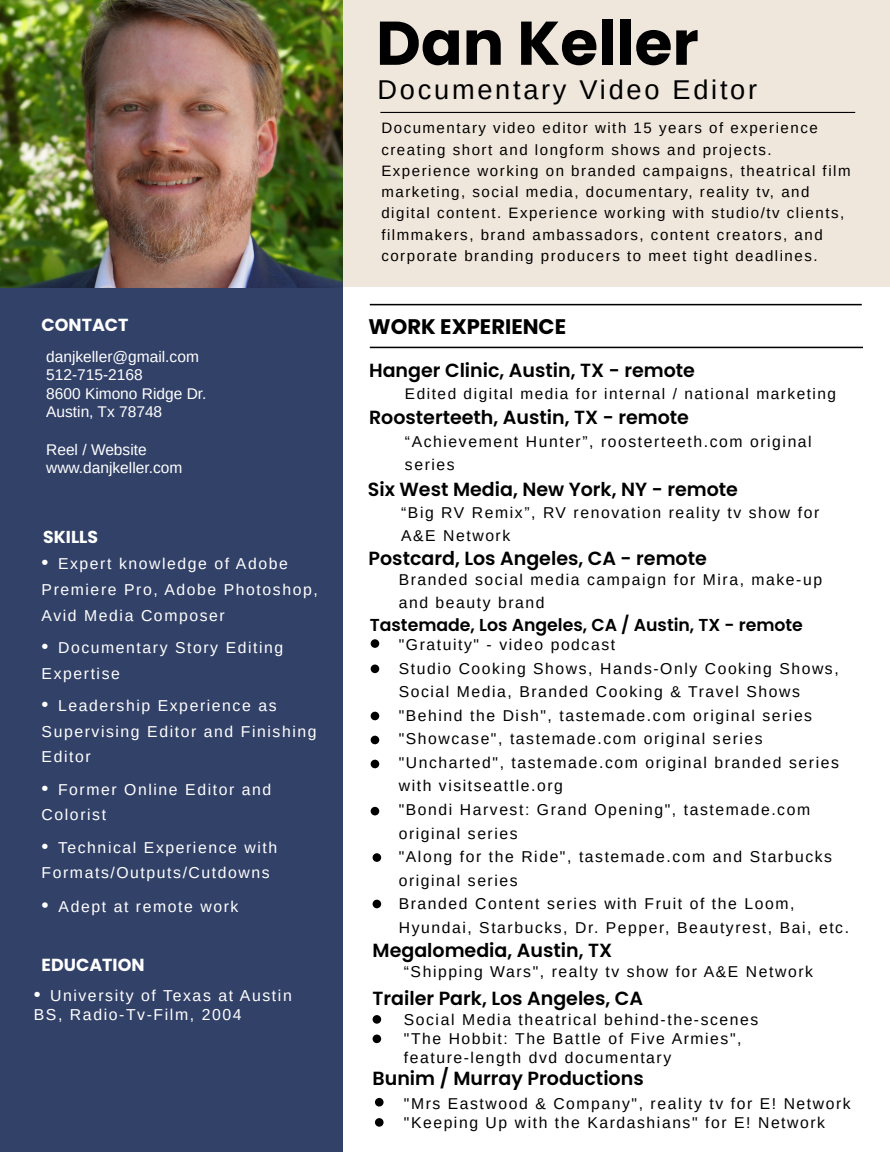
<style>
.page{position:relative;width:890px;height:1152px;background:#fff}
.page>*{position:absolute;margin:0;border:0;box-sizing:border-box;transform-origin:0 0}
.t1{font:700 61.6px "Poppins";color:#000}
.t2{font:27.2px "Liberation Sans";letter-spacing:.1em;color:#000}
.t3{font:700 21.2px "Poppins";color:#000}
.t4{font:600 19.2px "Poppins";color:#000}
.t5{font:700 17.6px "Poppins";color:#fff}
.t6{font:600 17.2px "Poppins";color:#000}
.t7{font:700 17.2px "Poppins";color:#fff}
.t8{font:16px/18.8px "Liberation Sans";letter-spacing:.1em;color:#fff}
.t9{font:15.6px/23.6px "Liberation Sans";letter-spacing:.1em;color:#000}
.t10{font:15.6px/25.6px "Liberation Sans";letter-spacing:.1em;color:#fff}
.t11{font:15.6px/18.8px "Liberation Sans";color:#fff}
.t12{font:15.2px/21.2px "Liberation Sans";letter-spacing:.1em;color:#000}
.s1{font-size:20px}
.s2{font-size:20.4px}
.s3{font-size:19.6px}
</style>
<div class="page">
<div style="left:301px;top:0;width:589px;height:287px;background:#f0e7dc"></div>
<div style="left:0;top:281px;width:343px;height:871px;background:#324168"></div>
<img style="left:0;top:0;width:343px;height:287px">
<hr style="left:370px;top:304px;width:492px;height:1px;background:#000">
<hr style="left:370px;top:347px;width:493px;height:1px;background:#000">
<hr style="left:380px;top:112px;width:475px;height:1px;background:#000">
<div style="left:371px;top:639px;width:8px;height:9px;background:#000;border-radius:50%"></div>
<div style="left:371px;top:665px;width:8px;height:8px;background:#000;border-radius:50%"></div>
<div style="left:371px;top:712px;width:8px;height:8px;background:#000;border-radius:50%"></div>
<div style="left:373px;top:1015px;width:8px;height:9px;background:#000;border-radius:50%"></div>
<div style="left:371px;top:736px;width:8px;height:8px;background:#000;border-radius:50%"></div>
<div style="left:371px;top:760px;width:8px;height:8px;background:#000;border-radius:50%"></div>
<div style="left:371px;top:807px;width:8px;height:8px;background:#000;border-radius:50%"></div>
<div style="left:373px;top:853px;width:8px;height:9px;background:#000;border-radius:50%"></div>
<div style="left:373px;top:900px;width:8px;height:8px;background:#000;border-radius:50%"></div>
<div style="left:373px;top:1035px;width:8px;height:8px;background:#000;border-radius:50%"></div>
<div style="left:375px;top:1098px;width:9px;height:9px;background:#000;border-radius:50%"></div>
<div style="left:375px;top:1118px;width:9px;height:9px;background:#000;border-radius:50%"></div>
<p class="t5" style="left:42px;top:315px;width:88px">CONTACT</p>
<p class="t11" style="left:46px;top:347px;width:162px">danjkeller@gmail.com<br>512-715-2168<br>8600 Kimono Ridge Dr.<br>Austin, Tx 78748</p>
<p class="t11" style="left:46px;top:440px;width:138px">Reel / Website www.danjkeller.com</p>
<p class="t7" style="left:43px;top:527px;width:56px">SKILLS</p>
<p class="t10" style="left:42px;top:551px;width:278px"><span class="s1">•</span> Expert knowledge of Adobe<br>Premiere Pro, Adobe Photoshop,<br>Avid Media Composer</p>
<p class="t10" style="left:42px;top:635px;width:243px"><span class="s1">•</span> Documentary Story Editing<br>Expertise</p>
<p class="t10" style="left:42px;top:693px;width:276px"><span class="s1">•</span> Leadership Experience as<br>Supervising Editor and Finishing<br>Editor</p>
<p class="t10" style="left:42px;top:777px;width:231px"><span class="s1">•</span> Former Online Editor and<br>Colorist</p>
<p class="t10" style="left:42px;top:835px;width:237px"><span class="s1">•</span> Technical Experience with<br>Formats/Outputs/Cutdowns</p>
<p class="t10" style="left:42px;top:894px;width:198px"><span class="s2">•</span> Adept at remote work</p>
<p class="t5" style="left:42px;top:955px;width:104px">EDUCATION</p>
<p class="t8" style="left:34px;top:987px;width:260px"><span class="s3">•</span> University of Texas at Austin<br>BS, Radio-Tv-Film, 2004</p>
<h1 class="t1" style="left:376px;top:8px;width:324px">Dan Keller</h1>
<h2 class="t2" style="left:378px;top:73px;width:381px">Documentary Video Editor</h2>
<p class="t12" style="left:381px;top:118px;width:471px">Documentary video editor with 15 years of experience creating short and longform shows and projects.<br>Experience working on branded campaigns, theatrical film marketing, social media, documentary, reality tv, and digital content. Experience working with studio/tv clients, filmmakers, brand ambassadors, content creators, and corporate branding producers to meet tight deadlines.</p>
<h3 class="t3" style="left:369px;top:314px;width:199px">WORK EXPERIENCE</h3>
<p class="t4" style="left:369px;top:359px;width:328px">Hanger Clinic, Austin, TX - remote</p>
<p class="t4" style="left:369px;top:406px;width:321px">Roosterteeth, Austin, TX - remote</p>
<p class="t12" style="left:405px;top:383px;width:433px">Edited digital media for internal / national marketing</p>
<p class="t9" style="left:405px;top:430px;width:408px">“Achievement Hunter”, roosterteeth.com original series</p>
<p class="t9" style="left:401px;top:501px;width:420px">“Big RV Remix”, RV renovation reality tv show for<br>A&amp;E Network</p>
<p class="t4" style="left:368px;top:478px;width:372px">Six West Media, New York, NY - remote</p>
<p class="t4" style="left:369px;top:547px;width:340px">Postcard, Los Angeles, CA - remote</p>
<p class="t9" style="left:399px;top:568px;width:425px">Branded social media campaign for Mira, make-up and beauty brand</p>
<p class="t6" style="left:370px;top:615px;width:435px">Tastemade, Los Angeles, CA / Austin, TX - remote</p>
<p class="t9" style="left:399px;top:633px;width:452px">"Gratuity" - video podcast<br>Studio Cooking Shows, Hands-Only Cooking Shows, Social Media, Branded Cooking &amp; Travel Shows "Behind the Dish", tastemade.com original series "Showcase", tastemade.com original series "Uncharted", tastemade.com original branded series with visitseattle.org<br>"Bondi Harvest: Grand Opening", tastemade.com original series<br>"Along for the Ride", tastemade.com and Starbucks original series<br>Branded Content series with Fruit of the Loom, Hyundai, Starbucks, Dr. Pepper, Beautyrest, Bai, etc.</p>
<p class="t4" style="left:373px;top:939px;width:241px">Megalomedia, Austin, TX</p>
<p class="t9" style="left:404px;top:960px;width:411px">“Shipping Wars", realty tv show for A&amp;E Network</p>
<p class="t4" style="left:373px;top:987px;width:272px">Trailer Park, Los Angeles, CA</p>
<p class="t9" style="left:404px;top:1010px;width:356px;line-height:18.8px">Social Media theatrical behind-the-scenes "The Hobbit: The Battle of Five Armies", feature-length dvd documentary</p>
<p class="t4" style="left:373px;top:1068px;width:273px">Bunim / Murray Productions</p>
<p class="t9" style="left:404px;top:1094px;width:448px;line-height:18.8px">"Mrs Eastwood &amp; Company", reality tv for E! Network "Keeping Up with the Kardashians" for E! Network</p>
</div>
